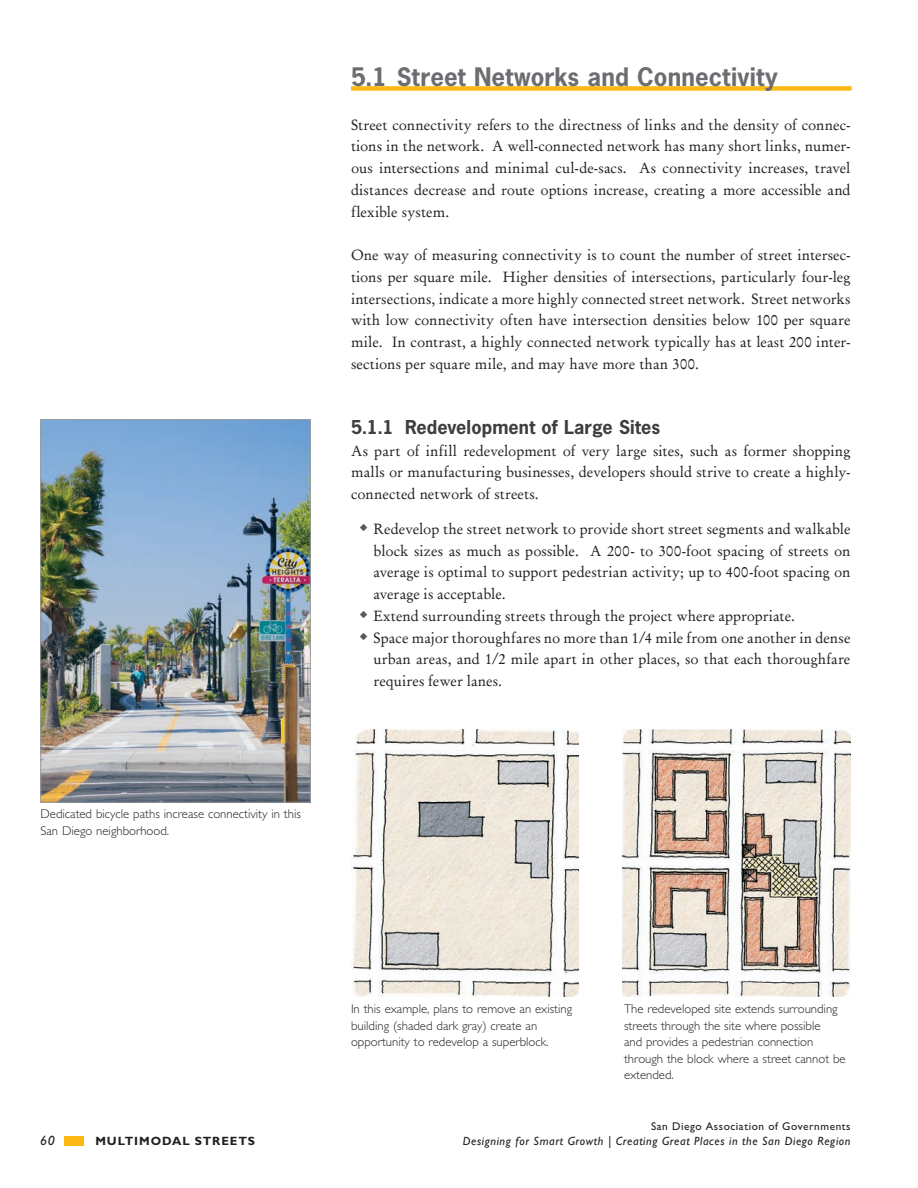
<style>
.page{position:relative;width:918px;height:1188px;background:#fff}
.page>*{position:absolute;margin:0;border:0;box-sizing:border-box;transform-origin:0 0}
.t1{font:700 24px "News Gothic Std";letter-spacing:.005em;color:#6c6d70}
.t2{font:700 18px "News Gothic Std";letter-spacing:.01em;color:#3e3e3f}
.t3{font:15px/21.8px "Garamond Antiqua";letter-spacing:.01em;color:#231f20;text-align:justify}
.t4{font:italic 13.5px "Gill Sans";color:#231f20}
.t5{font:300 12.75px/16.5px "Gill Sans";color:#231f20}
.t6{font:italic 12px "Gill Sans";letter-spacing:.05em;color:#231f20}
.t7{font:700 12px "Gill Sans";letter-spacing:.075em;color:#231f20}
.t8{font:11.25px "Gill Sans";letter-spacing:.05em;color:#231f20}
</style>
<div class="page">
<div style="left:351px;top:86px;width:501px;height:5px;background:#fcb915"></div>
<img style="left:42px;top:421px;width:266px;height:379px">
<div style="left:40px;top:419px;width:270px;height:383px;border:1px solid #999d9f"></div>
<img style="left:623px;top:729px;width:227px;height:267px">
<img style="left:351px;top:729px;width:228px;height:267px">
<div style="left:64px;top:1136px;width:20px;height:10px;background:#fcb915"></div>
<h1 class="t1" style="left:351px;top:61px;width:428px">5.1 Street Networks and Connectivity</h1>
<p class="t3" style="left:351px;top:113px;width:501px">Street connectivity refers to the directness of links and the density of connec&shy;tions in the network. A well-connected network has many short links, numer&shy;ous intersections and minimal cul-de-sacs. As connectivity increases, travel distances decrease and route options increase, creating a more accessible and flexible system.</p>
<p class="t3" style="left:351px;top:243px;width:501px">One way of measuring connectivity is to count the number of street intersec&shy;tions per square mile. Higher densities of intersections, particularly four-leg intersections, indicate a more highly connected street network. Street networks with low connectivity often have intersection densities below 100 per square mile. In contrast, a highly connected network typically has at least 200 inter&shy;sections per square mile, and may have more than 300.</p>
<p class="t5" style="left:40px;top:806px;width:262px">Dedicated bicycle paths increase connectivity in this<br>San Diego neighborhood.</p>
<p class="t2" style="left:351px;top:415px;width:311px">5.1.1 Redevelopment of Large Sites</p>
<p class="t3" style="left:351px;top:439px;width:501px">As part of infill redevelopment of very large sites, such as former shopping malls or manufacturing businesses, developers should strive to create a highly&shy;connected network of streets.</p>
<p class="t3" style="left:374px;top:517px;width:478px;text-align:left">Redevelop the street network to provide short street segments and walkable block sizes as much as possible. A 200- to 300-foot spacing of streets on average is optimal to support pedestrian activity; up to 400-foot spacing on average is acceptable.<br>Extend surrounding streets through the project where appropriate.<br>Space major thoroughfares no more than 1/4 mile from one another in dense urban areas, and 1/2 mile apart in other places, so that each thoroughfare requires fewer lanes.</p>
<p class="t5" style="left:351px;top:1001px;width:223px">In this example, plans to remove an existing building (shaded dark gray) create an opportunity to redevelop a superblock.</p>
<p class="t5" style="left:624px;top:1001px;width:223px">The redeveloped site extends surrounding streets through the site where possible<br>and provides a pedestrian connection through the block where a street cannot be extended.</p>
<p class="t8" style="left:651px;top:1120px;width:201px">San Diego Association of Governments</p>
<p class="t4" style="left:40px;top:1133px;width:16px">60</p>
<p class="t7" style="left:95px;top:1134px;width:161px">MULTIMODAL STREETS</p>
<p class="t6" style="left:463px;top:1134px;width:389px">Designing for Smart Growth | Creating Great Places in the San Diego Region</p>
</div>
